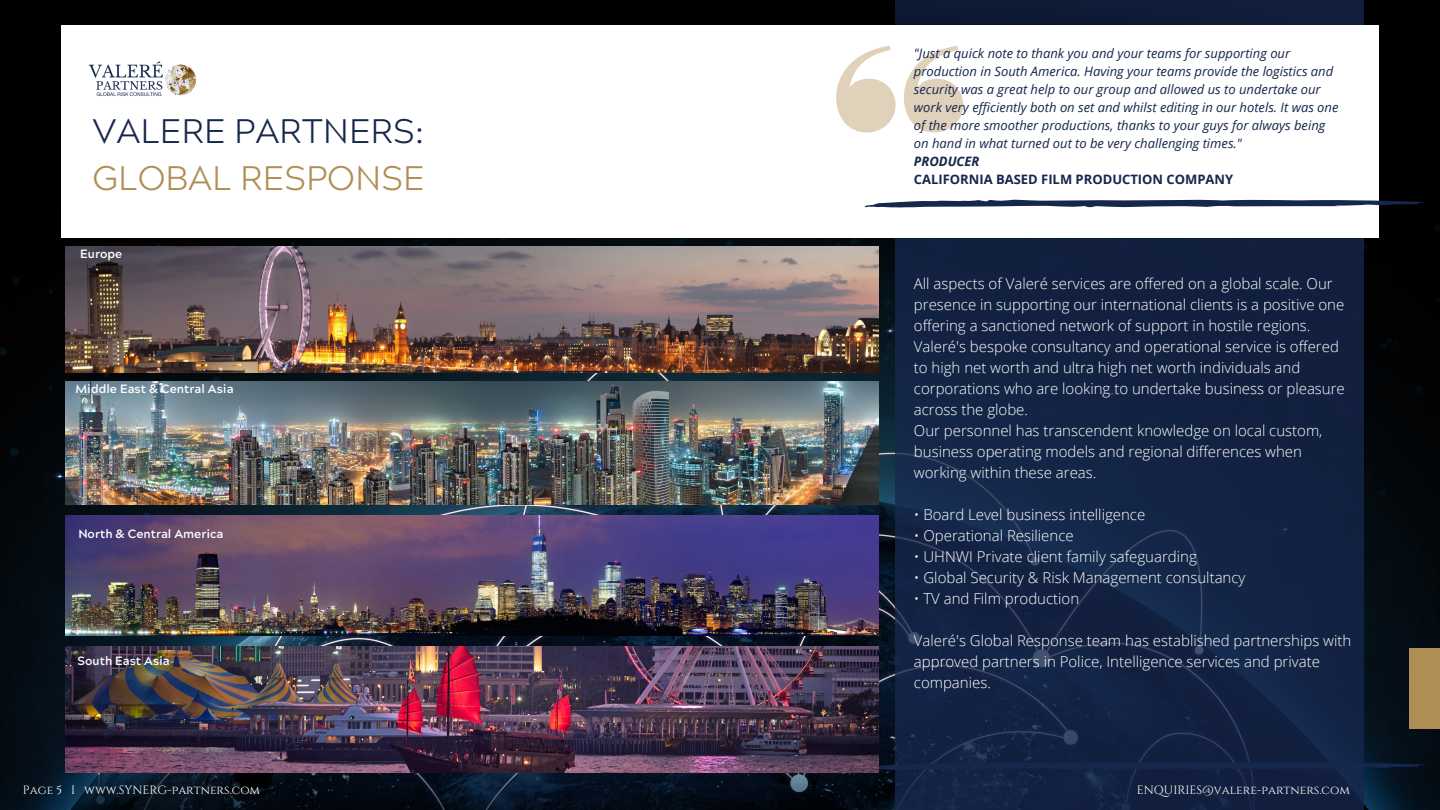
<style>
.page{position:relative;width:1440px;height:810px;background:#fff}
.page>*{position:absolute;margin:0;border:0;box-sizing:border-box;transform-origin:0 0}
.t1{font:300 34px "Acherus Grotesque";color:#16274c}
.t2{font:300 34px "Acherus Grotesque";color:#af8e53}
.t3{font:300 15px/21px "Open Sans";color:#fff}
.t4{font:italic 13px/18px "Open Sans";color:#16274c}
.t5{font:700 13px "Open Sans";color:#16274c}
.t6{font:italic 700 13px "Open Sans";color:#16274c}
.t7{font:700 12px "Acherus Grotesque";color:#fff}
.t8{font:12px "Cinzel";color:#fff}
</style>
<div class="page">
<img style="left:0;top:0;width:1440px;height:810px">
<div style="left:1409px;top:648px;width:31px;height:81px;background:#af8e53"></div>
<img style="left:619px;top:237px;width:276px;height:573px">
<div style="left:895px;top:0;width:469px;height:810px;background:#122242"></div>
<img style="left:33px;top:0;width:1374px;height:150px">
<div style="left:61px;top:25px;width:1318px;height:212px;background:#fff"></div>
<img style="left:88px;top:61px;width:108px;height:36px">
<svg style="left:836px;top:46px;width:128px;height:87px"></svg>
<svg style="left:865px;top:199px;width:559px;height:9px"></svg>
<svg style="left:878px;top:762px;width:546px;height:8px"></svg>
<img style="left:65px;top:246px;width:813px;height:126px">
<img style="left:65px;top:381px;width:813px;height:123px">
<img style="left:65px;top:515px;width:813px;height:120px">
<img style="left:65px;top:646px;width:813px;height:126px">
<p class="t1" style="left:93px;top:118px;width:333px">VALERE PARTNERS:</p>
<p class="t2" style="left:93px;top:165px;width:334px">GLOBAL RESPONSE</p>
<p class="t7" style="left:80px;top:249px;width:44px">Europe</p>
<p class="t7" style="left:76px;top:384px;width:160px">Middle East &amp; Central Asia</p>
<p class="t7" style="left:78px;top:529px;width:147px">North &amp; Central America</p>
<p class="t7" style="left:77px;top:656px;width:94px">South East Asia</p>
<p class="t4" style="left:914px;top:44px;width:426px">"Just a quick note to thank you and your teams for supporting our production in South America. Having your teams provide the logistics and security was a great help to our group and allowed us to undertake our work very efficiently both on set and whilst editing in our hotels. It was one of the more smoother productions, thanks to your guys for always being on hand in what turned out to be very challenging times."</p>
<p class="t6" style="left:914px;top:152px;width:67px">PRODUCER</p>
<p class="t5" style="left:914px;top:170px;width:321px">CALIFORNIA BASED FILM PRODUCTION COMPANY</p>
<p class="t3" style="left:914px;top:273px;width:432px">All aspects of Valeré services are offered on a global scale. Our presence in supporting our international clients is a positive one offering a sanctioned network of support in hostile regions.</p>
<p class="t3" style="left:914px;top:336px;width:432px">Valeré's bespoke consultancy and operational service is offered to high net worth and ultra high net worth individuals and corporations who are looking to undertake business or pleasure across the globe.</p>
<p class="t3" style="left:914px;top:420px;width:410px">Our personnel has transcendent knowledge on local custom, business operating models and regional differences when working within these areas.</p>
<p class="t3" style="left:914px;top:504px;width:233px">• Board Level business intelligence</p>
<p class="t3" style="left:914px;top:525px;width:161px">• Operational Resilience</p>
<p class="t3" style="left:914px;top:546px;width:284px">• UHNWI Private client family safeguarding</p>
<p class="t3" style="left:914px;top:567px;width:333px">• Global Security &amp; Risk Management consultancy</p>
<p class="t3" style="left:914px;top:588px;width:167px">• TV and Film production</p>
<p class="t3" style="left:914px;top:630px;width:439px">Valeré's Global Response team has established partnerships with approved partners in Police, Intelligence services and private companies.</p>
<p class="t8" style="left:23px;top:782px;width:239px">Page 5 I www.SYNERG-partners.com</p>
<p class="t8" style="left:1137px;top:782px;width:215px">ENQUIRIES@valere-partners.com</p>
</div>
